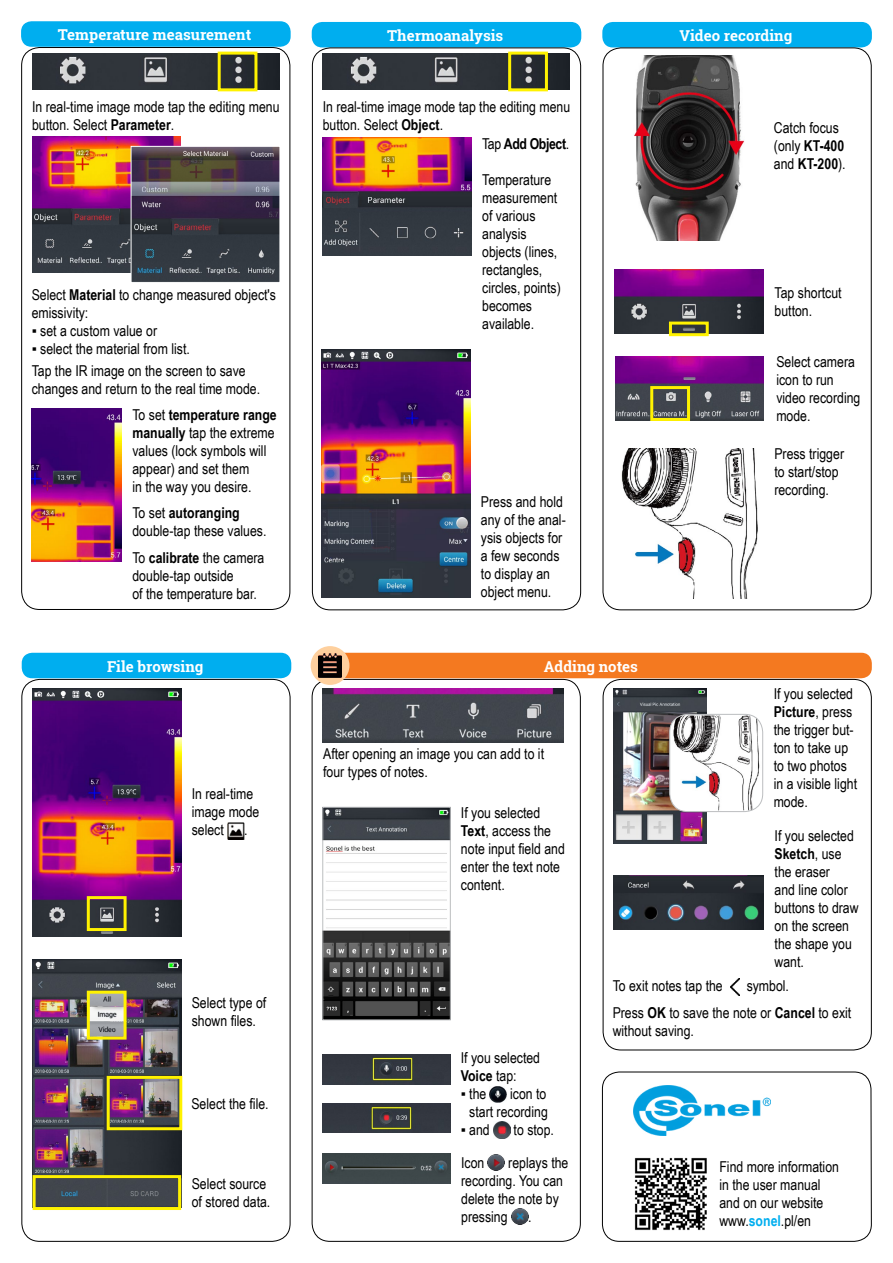
<style>
.page{position:relative;width:893px;height:1263px;background:#fff}
.page>*{position:absolute;margin:0;border:0;box-sizing:border-box;transform-origin:0 0}
.t1{font:15px/18px "Arial Narrow";color:#000}
.t2{font:700 15px "Roboto Slab";color:#fff}
.t3{font:700 15px "Arial Narrow";letter-spacing:-.025em;color:#000}
.s1{font-weight:700}
.s2{font-weight:400}
.s3{font-weight:700;color:#00aeef}
</style>
<div class="page">
<div style="left:602px;top:1071px;width:270px;height:171px;border:1px solid #000;border-radius:17px"></div>
<img style="left:634px;top:1157px;width:73px;height:74px">
<img style="left:634px;top:1086px;width:136px;height:49px">
<img style="left:32px;top:54px;width:247px;height:35px">
<div style="left:218px;top:52px;width:39px;height:39px;border:3px solid #fff200"></div>
<img style="left:32px;top:136px;width:149px;height:136px">
<img style="left:133px;top:148px;width:145px;height:133px">
<div style="left:131px;top:146px;width:149px;height:137px;border:1px solid #fff"></div>
<img style="left:634px;top:56px;width:111px;height:184px">
<img style="left:614px;top:269px;width:149px;height:65px">
<div style="left:669px;top:322px;width:40px;height:14px;border:3px solid #fff200"></div>
<img style="left:615px;top:356px;width:149px;height:65px">
<div style="left:650px;top:386px;width:40px;height:35px;border:3px solid #fff200"></div>
<img style="left:621px;top:448px;width:137px;height:151px">
<img style="left:32px;top:688px;width:149px;height:248px">
<div style="left:87px;top:896px;width:40px;height:35px;border:3px solid #fff200"></div>
<img style="left:227px;top:822px;width:17px;height:17px">
<img style="left:32px;top:960px;width:149px;height:248px">
<div style="left:87px;top:991px;width:40px;height:48px;border:3px solid #fff200"></div>
<div style="left:33px;top:1175px;width:148px;height:35px;border:3px solid #fff200"></div>
<div style="left:21px;top:21px;width:270px;height:26px;background:#00aeef;border-radius:10px"></div>
<div style="left:602px;top:22px;width:270px;height:25px;background:#00aeef;border-radius:10px"></div>
<div style="left:22px;top:653px;width:269px;height:25px;background:#00aeef;border-radius:10px"></div>
<div style="left:312px;top:653px;width:560px;height:25px;background:#f47920;border-radius:10px"></div>
<img style="left:323px;top:688px;width:240px;height:55px">
<img style="left:614px;top:688px;width:93px;height:155px">
<img style="left:670px;top:715px;width:93px;height:95px">
<div style="left:669px;top:714px;width:94px;height:98px;border:1px solid #bcbec0;border-radius:18px"></div>
<img style="left:325px;top:809px;width:123px;height:209px">
<div style="left:323px;top:807px;width:127px;height:213px;border:1px solid #bcbec0"></div>
<div style="left:21px;top:47px;width:269px;height:563px;border:1px solid #000;border-radius:18px"></div>
<div style="left:603px;top:48px;width:269px;height:562px;border:1px solid #000;border-radius:18px"></div>
<div style="left:21px;top:679px;width:269px;height:563px;border:1px solid #000;border-radius:18px"></div>
<div style="left:312px;top:679px;width:269px;height:563px;border:1px solid #000;border-radius:18px"></div>
<div style="left:603px;top:679px;width:269px;height:371px;border:1px solid #000;border-radius:18px"></div>
<img style="left:490px;top:1086px;width:17px;height:17px">
<img style="left:493px;top:1121px;width:17px;height:17px">
<img style="left:323px;top:1054px;width:127px;height:30px">
<img style="left:323px;top:1103px;width:127px;height:30px">
<img style="left:488px;top:1154px;width:17px;height:17px">
<img style="left:511px;top:1208px;width:17px;height:17px">
<img style="left:323px;top:1154px;width:127px;height:30px">
<img style="left:730px;top:979px;width:9px;height:17px">
<div style="left:311px;top:646px;width:38px;height:39px;background:#fed09e;border-radius:50%"></div>
<img style="left:318px;top:654px;width:24px;height:24px">
<img style="left:614px;top:876px;width:149px;height:54px">
<div style="left:312px;top:22px;width:269px;height:25px;background:#00aeef;border-radius:10px"></div>
<div style="left:312px;top:48px;width:269px;height:562px;border:1px solid #000;border-radius:18px"></div>
<div style="left:107px;top:1076px;width:75px;height:54px;border:3px solid #fff200"></div>
<img style="left:323px;top:138px;width:149px;height:117px">
<img style="left:321px;top:349px;width:149px;height:248px">
<img style="left:323px;top:54px;width:247px;height:35px">
<div style="left:508px;top:52px;width:40px;height:39px;border:3px solid #fff200"></div>
<img style="left:32px;top:409px;width:90px;height:152px">
<p class="t2" style="left:58px;top:25px;width:195px">Temperature measurement</p>
<p class="t2" style="left:679px;top:25px;width:114px">Video recording</p>
<p class="t2" style="left:387px;top:25px;width:118px">Thermoanalysis</p>
<p class="t1" style="left:32px;top:97px;width:249px">In real-time image mode tap the editing menu button. Select <span class="s1">Parameter</span>.</p>
<p class="t1" style="left:32px;top:285px;width:246px">Select <span class="s1">Material</span> to change measured object's emissivity:</p>
<p class="t1" style="left:32px;top:321px;width:127px">▪ set a custom value or</p>
<p class="t1" style="left:32px;top:337px;width:216px;line-height:22.2px">▪ select the material from list.<br>Tap the IR image on the screen to save</p>
<p class="t1" style="left:32px;top:379px;width:230px">changes and return to the real time mode.</p>
<p class="t1" style="left:132px;top:405px;width:146px">To set <span class="s1">temperature range manually</span> tap the extreme values (lock symbols will appear) and set them<br>in the way you desire.</p>
<p class="t1" style="left:132px;top:503px;width:136px">To set <span class="s1">autoranging </span>double-tap these values.</p>
<p class="t1" style="left:132px;top:548px;width:133px">To <span class="s1">calibrate</span> the camera double-tap outside<br>of the temperature bar.</p>
<p class="t1" style="left:323px;top:97px;width:249px">In real-time image mode tap the editing menu</p>
<p class="t1" style="left:323px;top:115px;width:122px">button. Select <span class="s1">Object</span>.</p>
<p class="t3" style="left:482px;top:132px;width:89px"><span class="s2">Tap</span> Add Object<span class="s2">.</span></p>
<p class="t1" style="left:482px;top:170px;width:80px">Temperature measurement of various analysis objects (lines, rectangles, circles, points) becomes available.</p>
<p class="t1" style="left:481px;top:492px;width:86px">Press and hold any of the anal&shy;ysis objects for a few seconds to display an object menu.</p>
<p class="t2" style="left:107px;top:656px;width:98px">File browsing</p>
<p class="t2" style="left:544px;top:656px;width:96px">Adding notes</p>
<p class="t1" style="left:192px;top:784px;width:69px">In real-time image mode select</p>
<p class="t1" style="left:244px;top:820px;width:5px">.</p>
<p class="t1" style="left:323px;top:744px;width:222px">After opening an image you can add to it four types of notes.</p>
<p class="t1" style="left:461px;top:803px;width:105px">If you selected<br><span class="s1">Text</span>, access the note input field and enter the text note content.</p>
<p class="t1" style="left:774px;top:119px;width:73px">Catch focus (only <span class="s1">KT-400 </span>and <span class="s1">KT-200</span>).</p>
<p class="t1" style="left:775px;top:283px;width:69px">Tap shortcut button.</p>
<p class="t1" style="left:776px;top:353px;width:86px">Select camera icon to run video recording mode.</p>
<p class="t1" style="left:774px;top:444px;width:71px">Press trigger to start/stop recording.</p>
<p class="t1" style="left:774px;top:684px;width:85px">If you selected<br><span class="s1">Picture</span>, press the trigger but&shy;ton to take up to two photos in a visible light mode.</p>
<p class="t1" style="left:775px;top:826px;width:86px">If you selected<br><span class="s1">Sketch</span>, use the eraser<br>and line color buttons to draw on the screen the shape you want.</p>
<p class="t1" style="left:192px;top:993px;width:76px">Select type of shown files.</p>
<p class="t1" style="left:191px;top:1094px;width:79px">Select the file.</p>
<p class="t1" style="left:192px;top:1174px;width:80px">Select source of stored data.</p>
<p class="t1" style="left:461px;top:1048px;width:81px">If you selected<br><span class="s1">Voice</span> tap:</p>
<p class="t1" style="left:461px;top:1084px;width:27px">▪ the</p>
<p class="t1" style="left:469px;top:1084px;width:80px;text-align:right">icon to<br>start recording</p>
<p class="t1" style="left:461px;top:1120px;width:31px">▪ and</p>
<p class="t1" style="left:514px;top:1120px;width:42px">to stop.</p>
<p class="t1" style="left:461px;top:1153px;width:25px">Icon</p>
<p class="t1" style="left:461px;top:1153px;width:109px;text-indent:47px">replays the recording. You can delete the note by pressing</p>
<p class="t1" style="left:528px;top:1207px;width:5px">.</p>
<p class="t1" style="left:613px;top:972px;width:240px;line-height:26.5px;text-indent:134px">symbol.<br>Press <span class="s1">OK</span> to save the note or <span class="s1">Cancel</span> to exit</p>
<p class="t1" style="left:613px;top:1021px;width:83px">without saving.</p>
<p class="t1" style="left:613px;top:976px;width:112px">To exit notes tap the</p>
<p class="t1" style="left:719px;top:1157px;width:121px">Find more information in the user manual and on our website www.<span class="s3">sonel</span>.pl/en</p>
</div>
